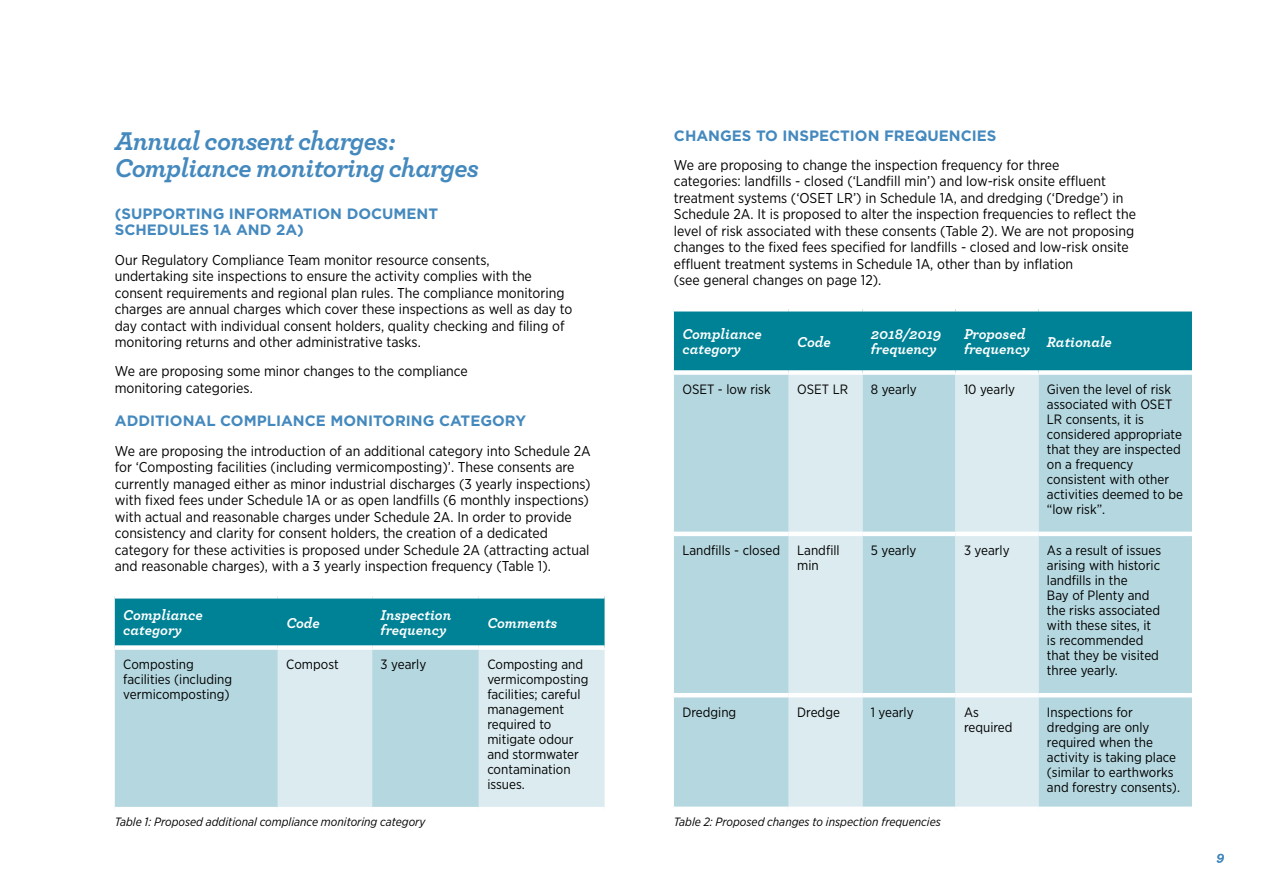
<style>
.page{position:relative;width:1263px;height:893px;background:#fff}
.page>*{position:absolute;margin:0;border:0;box-sizing:border-box;transform-origin:0 0}
.t1{font:italic 700 27px/27px "Archer";letter-spacing:-.025em;color:#4489be}
.t2{font:700 15px/16.5px "Gotham";color:#4489be}
.t3{font:italic 700 15px/15px "Archer";color:#fff}
.t4{font:14.25px/16.5px "Gotham Narrow";color:#000}
.t5{font:13.5px/15px "Gotham Narrow";color:#000}
.t6{font:italic 700 13.5px "Archer";color:#4489be}
.t7{font:italic 12px "Gotham Narrow";color:#000}
</style>
<div class="page">
<div style="left:674px;top:311px;width:518px;height:59px;background:#008296"></div>
<div style="left:674px;top:375px;width:518px;height:432px;background:#b5d7df"></div>
<svg style="left:789px;top:375px;width:249px;height:432px;background:#cde3e9"></svg>
<hr style="left:674px;top:532px;width:115px;height:4px;background:#fff">
<hr style="left:789px;top:532px;width:73px;height:4px;background:#fff">
<hr style="left:862px;top:532px;width:93px;height:4px;background:#fff">
<hr style="left:674px;top:693px;width:115px;height:4px;background:#fff">
<hr style="left:789px;top:693px;width:73px;height:4px;background:#fff">
<hr style="left:862px;top:693px;width:93px;height:4px;background:#fff">
<hr style="left:955px;top:532px;width:83px;height:4px;background:#fff">
<hr style="left:955px;top:693px;width:83px;height:4px;background:#fff">
<hr style="left:1038px;top:532px;width:154px;height:4px;background:#fff">
<hr style="left:1038px;top:693px;width:154px;height:4px;background:#fff">
<div style="left:115px;top:599px;width:490px;height:46px;background:#008296"></div>
<div style="left:115px;top:650px;width:163px;height:157px;background:#b5d7df"></div>
<svg style="left:278px;top:650px;width:327px;height:157px;background:#cee4ea"></svg>
<p class="t2" style="left:674px;top:127px;width:324px">CHANGES TO INSPECTION FREQUENCIES</p>
<p class="t4" style="left:674px;top:156px;width:464px">We are proposing to change the inspection frequency for three<br>categories: landfills - closed (‘Landfill min’) and low-risk onsite effluent treatment systems (‘OSET LR’) in Schedule 1A, and dredging (‘Dredge’) in Schedule 2A. It is proposed to alter the inspection frequencies to reflect the level of risk associated with these consents (Table 2). We are not proposing changes to the fixed fees specified for landfills - closed and low-risk onsite effluent treatment systems in Schedule 1A, other than by inflation<br>(see general changes on page 12).</p>
<h1 class="t1" style="left:115px;top:125px;width:366px">Annual consent charges:<br>Compliance monitoring charges</h1>
<p class="t2" style="left:115px;top:205px;width:325px">(SUPPORTING INFORMATION DOCUMENT<br>SCHEDULES 1A AND 2A)</p>
<p class="t4" style="left:115px;top:251px;width:459px">Our Regulatory Compliance Team monitor resource consents,<br>undertaking site inspections to ensure the activity complies with the consent requirements and regional plan rules. The compliance monitoring charges are annual charges which cover these inspections as well as day to day contact with individual consent holders, quality checking and filing of monitoring returns and other administrative tasks.</p>
<p class="t4" style="left:115px;top:363px;width:354px">We are proposing some minor changes to the compliance monitoring categories.</p>
<p class="t2" style="left:115px;top:413px;width:413px">ADDITIONAL COMPLIANCE MONITORING CATEGORY</p>
<p class="t4" style="left:115px;top:442px;width:477px">We are proposing the introduction of an additional category into Schedule 2A for ‘Composting facilities (including vermicomposting)’. These consents are currently managed either as minor industrial discharges (3 yearly inspections) with fixed fees under Schedule 1A or as open landfills (6 monthly inspections) with actual and reasonable charges under Schedule 2A. In order to provide consistency and clarity for consent holders, the creation of a dedicated category for these activities is proposed under Schedule 2A (attracting actual and reasonable charges), with a 3 yearly inspection frequency (Table 1).</p>
<p class="t3" style="left:682px;top:326px;width:81px">Compliance category</p>
<p class="t3" style="left:797px;top:333px;width:35px">Code</p>
<p class="t3" style="left:871px;top:326px;width:72px">2018/2019 frequency</p>
<p class="t3" style="left:964px;top:326px;width:67px">Proposed frequency</p>
<p class="t3" style="left:1047px;top:333px;width:67px">Rationale</p>
<p class="t5" style="left:682px;top:381px;width:90px">OSET - low risk</p>
<p class="t5" style="left:797px;top:381px;width:52px">OSET LR</p>
<p class="t5" style="left:871px;top:381px;width:47px">8 yearly</p>
<p class="t5" style="left:964px;top:381px;width:53px">10 yearly</p>
<p class="t5" style="left:1047px;top:381px;width:138px">Given the level of risk associated with OSET<br>LR consents, it is considered appropriate that they are inspected on a frequency consistent with other activities deemed to be “low risk”.</p>
<p class="t5" style="left:682px;top:543px;width:99px">Landfills - closed</p>
<p class="t5" style="left:797px;top:543px;width:44px">Landfill min</p>
<p class="t5" style="left:871px;top:543px;width:47px">5 yearly</p>
<p class="t5" style="left:964px;top:543px;width:47px">3 yearly</p>
<p class="t5" style="left:1047px;top:543px;width:116px">As a result of issues arising with historic landfills in the<br>Bay of Plenty and the risks associated with these sites, it is recommended that they be visited three yearly.</p>
<p class="t5" style="left:682px;top:704px;width:55px">Dredging</p>
<p class="t5" style="left:797px;top:704px;width:44px">Dredge</p>
<p class="t5" style="left:871px;top:704px;width:44px">1 yearly</p>
<p class="t5" style="left:964px;top:704px;width:50px">As required</p>
<p class="t5" style="left:1047px;top:704px;width:135px">Inspections for dredging are only required when the activity is taking place (similar to earthworks and forestry consents).</p>
<p class="t3" style="left:123px;top:607px;width:81px">Compliance category</p>
<p class="t3" style="left:286px;top:614px;width:35px">Code</p>
<p class="t3" style="left:381px;top:607px;width:72px">Inspection frequency</p>
<p class="t3" style="left:487px;top:614px;width:71px">Comments</p>
<p class="t5" style="left:123px;top:656px;width:110px">Composting facilities (including vermicomposting)</p>
<p class="t5" style="left:286px;top:656px;width:54px">Compost</p>
<p class="t5" style="left:381px;top:656px;width:47px">3 yearly</p>
<p class="t5" style="left:487px;top:656px;width:103px">Composting and vermicomposting facilities; careful management required to mitigate odour and stormwater contamination issues.</p>
<p class="t7" style="left:115px;top:815px;width:312px">Table 1: Proposed additional compliance monitoring category</p>
<p class="t7" style="left:674px;top:815px;width:268px">Table 2: Proposed changes to inspection frequencies</p>
<p class="t6" style="left:1217px;top:846px;width:9px">9</p>
</div>
